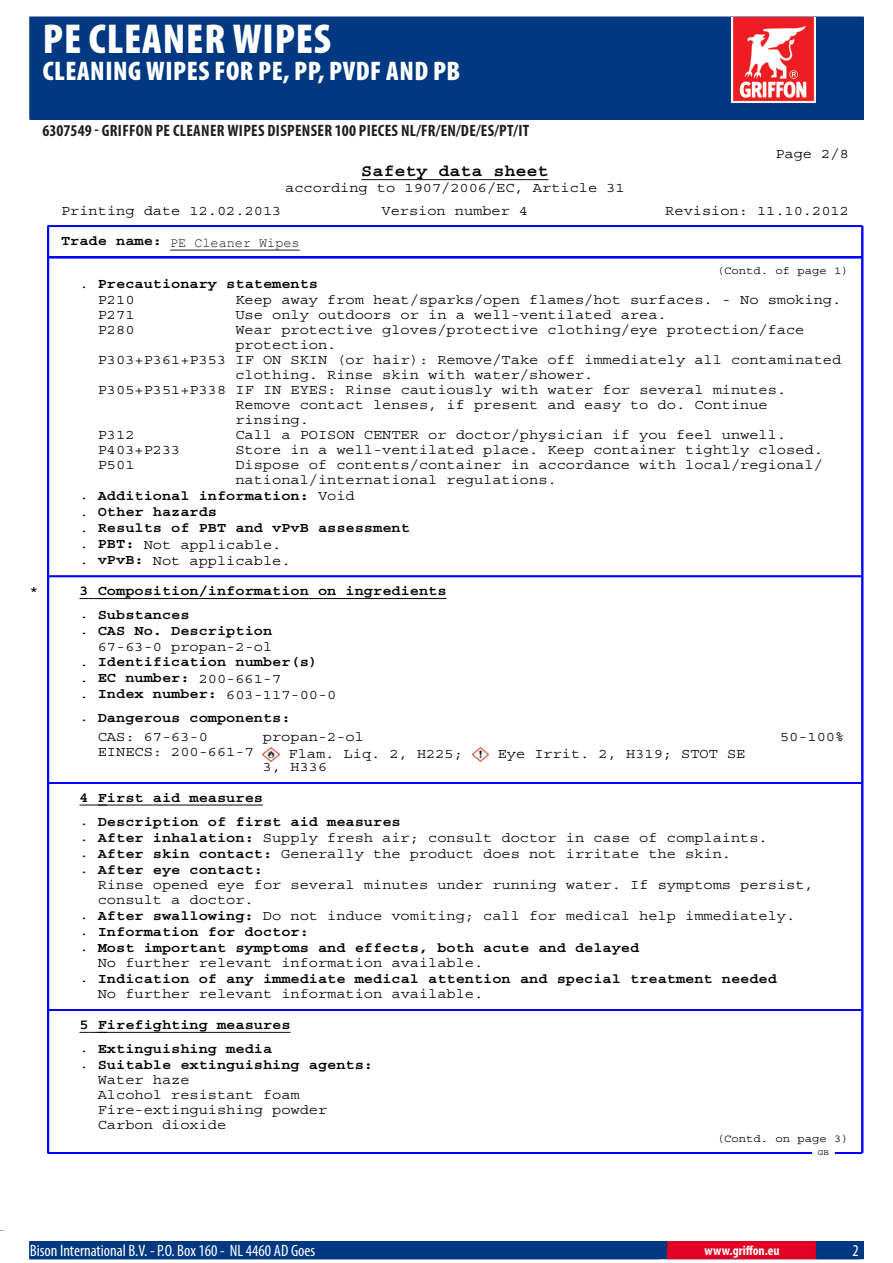
<style>
.page{position:relative;width:893px;height:1263px;background:#fff}
.page>*{position:absolute;margin:0;border:0;box-sizing:border-box;transform-origin:0 0}
.PageHeader{font:900 condensed 42px "Myriad Pro";letter-spacing:.02em;color:#fff}
.PageSubheader{font:900 condensed 27px "Myriad Pro";letter-spacing:.02em;color:#fff}
.t1{font:700 16.8px "Courier";color:#000;scale:1.09 1}
.TOCItem{font:700 condensed 16.5px "Myriad Pro";letter-spacing:.02em;color:#231f20}
.ContactData{font:condensed 16.5px "Myriad Pro";color:#fff}
.t2{font:14.1px/15.1px "Courier";color:#000;scale:1.09 1}
.t3{font:700 14.1px/23.5px "Courier";color:#000;scale:1.09 1}
.MSDS_Text{font:13.5px "Courier New";color:#231f20}
.URL{font:700 condensed 13.5px "Myriad Pro";letter-spacing:.015em;color:#fff}
.t4{font:11.25px "Courier";color:#000;scale:1.09 1}
.t5{font:8.4px "Courier";color:#000;scale:1.09 1}
.s1{font-weight:400}
.s2{font-weight:700}
</style>
<div class="page">
<hr style="left:361px;top:179px;width:187px;height:1px;background:#000">
<hr style="left:48px;top:226px;width:814px;height:1px;background:#00f">
<hr style="left:48px;top:226px;width:1px;height:31px;background:#00f">
<hr style="left:862px;top:226px;width:1px;height:31px;background:#00f">
<hr style="left:48px;top:576px;width:814px;height:1px;background:#00f">
<svg style="left:79px;top:598px;width:19px;height:1px"></svg>
<hr style="left:98px;top:598px;width:348px;height:1px;background:#000">
<img style="left:263px;top:747px;width:17px;height:15px">
<img style="left:472px;top:747px;width:17px;height:15px">
<hr style="left:48px;top:782px;width:814px;height:1px;background:#00f">
<hr style="left:48px;top:783px;width:814px;height:1px;background:#00f">
<svg style="left:79px;top:805px;width:19px;height:1px"></svg>
<hr style="left:98px;top:805px;width:165px;height:1px;background:#000">
<hr style="left:48px;top:1009px;width:814px;height:1px;background:#00f">
<hr style="left:48px;top:1010px;width:814px;height:1px;background:#00f">
<svg style="left:79px;top:1032px;width:19px;height:1px"></svg>
<hr style="left:98px;top:1032px;width:192px;height:1px;background:#000">
<hr style="left:48px;top:257px;width:814px;height:1px;background:#00f">
<hr style="left:48px;top:1152px;width:814px;height:1px;background:#00f">
<hr style="left:48px;top:1153px;width:814px;height:1px;background:#00f">
<svg style="left:812px;top:1152px;width:22px;height:2px"></svg>
<hr style="left:48px;top:257px;width:1px;height:896px;background:#00f">
<hr style="left:862px;top:257px;width:1px;height:896px;background:#00f">
<div style="left:30px;top:17px;width:833px;height:102px;background:#003882"></div>
<img style="left:731px;top:17px;width:85px;height:85px">
<hr style="left:170px;top:250px;width:130px;height:1px;background:#231f20">
<div style="left:30px;top:1242px;width:833px;height:17px;background:#003882"></div>
<div style="left:29px;top:1241px;width:835px;height:18px;border:1px solid #003882"></div>
<div style="left:668px;top:1242px;width:148px;height:17px;background:#e20025"></div>
<div style="left:667px;top:1241px;width:150px;height:18px;border:1px solid #e20025"></div>
<p class="PageHeader" style="left:43px;top:12px;width:290px">PE CLEANER WIPES</p>
<p class="PageSubheader" style="left:43px;top:53px;width:419px">CLEANING WIPES FOR PE, PP, PVDF AND PB</p>
<p class="TOCItem" style="left:43px;top:120px;width:488px">6307549 - GRIFFON PE CLEANER WIPES DISPENSER 100 PIECES NL/FR/EN/DE/ES/PT/IT</p>
<p class="t1" style="left:361px;top:162px;width:173px">Safety data sheet</p>
<p class="t2" style="left:285px;top:180px;width:313px">according to 1907/2006/EC, Article 31</p>
<p class="t2" style="left:775px;top:146px;width:69px">Page 2/8</p>
<p class="t2" style="left:61px;top:203px;width:204px">Printing date 12.02.2013</p>
<p class="t2" style="left:381px;top:203px;width:136px">Version number 4</p>
<p class="t2" style="left:665px;top:203px;width:170px">Revision: 11.10.2012</p>
<p class="t3" style="left:61px;top:230px;width:305px">Trade name: Griffon PE Cleaner Wipes</p>
<p class="t4" style="left:717px;top:265px;width:123px">(Contd. of page 1)</p>
<p class="t3" style="left:98px;top:277px;width:204px;line-height:15.5px;text-indent:-18px"><span class="s1">.</span> Precautionary statements<br><span class="s1">P210</span></p>
<p class="MSDS_Text" style="left:170px;top:234px;width:131px">PE Cleaner Wipes</p>
<p class="t2" style="left:235px;top:292px;width:557px">Keep away from heat/sparks/open flames/hot surfaces. - No smoking.</p>
<p class="t2" style="left:98px;top:307px;width:35px">P271</p>
<p class="t2" style="left:235px;top:307px;width:397px">Use only outdoors or in a well-ventilated area.</p>
<p class="t2" style="left:98px;top:322px;width:35px">P280</p>
<p class="t2" style="left:235px;top:322px;width:524px">Wear protective gloves/protective clothing/eye protection/face</p>
<p class="t2" style="left:235px;top:337px;width:94px">protection.</p>
<p class="t2" style="left:98px;top:353px;width:684px">P303+P361+P353 IF ON SKIN (or hair): Remove/Take off immediately all contaminated</p>
<p class="t2" style="left:235px;top:368px;width:330px">clothing. Rinse skin with water/shower.</p>
<p class="t2" style="left:98px;top:383px;width:633px">P305+P351+P338 IF IN EYES: Rinse cautiously with water for several minutes.</p>
<p class="t2" style="left:235px;top:398px;width:490px">Remove contact lenses, if present and easy to do. Continue</p>
<p class="t2" style="left:235px;top:413px;width:69px">rinsing.</p>
<p class="t2" style="left:98px;top:428px;width:35px">P312</p>
<p class="t2" style="left:235px;top:428px;width:507px">Call a POISON CENTER or doctor/physician if you feel unwell.</p>
<p class="t2" style="left:98px;top:443px;width:77px">P403+P233</p>
<p class="t2" style="left:235px;top:443px;width:540px">Store in a well-ventilated place. Keep container tightly closed.</p>
<p class="t2" style="left:98px;top:458px;width:35px">P501</p>
<p class="t2" style="left:235px;top:458px;width:540px">Dispose of contents/container in accordance with local/regional/</p>
<p class="t2" style="left:235px;top:473px;width:296px">national/international regulations.</p>
<p class="t3" style="left:79px;top:484px;width:254px"><span class="s1">.</span> Additional information: <span class="s1">Void</span></p>
<p class="t3" style="left:79px;top:500px;width:128px"><span class="s1">.</span> Other hazards</p>
<p class="t3" style="left:79px;top:516px;width:305px"><span class="s1">.</span> Results of PBT and vPvB assessment</p>
<p class="t2" style="left:79px;top:537px;width:187px">. <span class="s2">PBT:</span> Not applicable.</p>
<p class="t2" style="left:79px;top:553px;width:195px">. <span class="s2">vPvB:</span> Not applicable.</p>
<p class="t2" style="left:30px;top:583px;width:10px">*</p>
<p class="t3" style="left:79px;top:580px;width:338px">3 Composition/information on ingredients <span class="s1">.</span> Substances</p>
<p class="t3" style="left:79px;top:619px;width:178px"><span class="s1">.</span> CAS No. Description</p>
<p class="t2" style="left:98px;top:639px;width:161px">67-63-0 propan-2-ol</p>
<p class="t3" style="left:79px;top:650px;width:220px"><span class="s1">.</span> Identification number(s)</p>
<p class="t2" style="left:79px;top:671px;width:187px">. <span class="s2">EC number:</span> 200-661-7</p>
<p class="t2" style="left:79px;top:687px;width:237px">. <span class="s2">Index number:</span> 603-117-00-0</p>
<p class="t3" style="left:98px;top:708px;width:178px;line-height:19px;text-indent:-18px"><span class="s1">.</span> Dangerous components:<br><span class="s1">CAS: 67-63-0</span></p>
<p class="t2" style="left:98px;top:745px;width:145px">EINECS: 200-661-7</p>
<p class="t2" style="left:289px;top:729px;width:161px;line-height:17px;text-indent:-26px">propan-2-ol<br>Flam. Liq. 2, H225;</p>
<p class="t2" style="left:263px;top:760px;width:60px">3, H336</p>
<p class="t2" style="left:498px;top:746px;width:229px">Eye Irrit. 2, H319; STOT SE</p>
<p class="t2" style="left:780px;top:729px;width:60px">50-100%</p>
<p class="t3" style="left:79px;top:786px;width:296px">4 First aid measures<br><span class="s1">.</span> Description of first aid measures</p>
<p class="t2" style="left:79px;top:830px;width:633px">. <span class="s2">After inhalation:</span> Supply fresh air; consult doctor in case of complaints.</p>
<p class="t2" style="left:79px;top:846px;width:599px">. <span class="s2">After skin contact:</span> Generally the product does not irritate the skin.</p>
<p class="t3" style="left:79px;top:858px;width:170px"><span class="s1">.</span> After eye contact:</p>
<p class="t2" style="left:98px;top:878px;width:658px">Rinse opened eye for several minutes under running water. If symptoms persist,</p>
<p class="t2" style="left:98px;top:893px;width:145px">consult a doctor.</p>
<p class="t2" style="left:79px;top:909px;width:658px">. <span class="s2">After swallowing:</span> Do not induce vomiting; call for medical help immediately.</p>
<p class="t3" style="left:79px;top:920px;width:212px"><span class="s1">.</span> Information for doctor:</p>
<p class="t3" style="left:79px;top:936px;width:515px"><span class="s1">.</span> Most important symptoms and effects, both acute and delayed</p>
<p class="t2" style="left:98px;top:956px;width:355px">No further relevant information available.</p>
<p class="t3" style="left:79px;top:967px;width:641px"><span class="s1">.</span> Indication of any immediate medical attention and special treatment needed</p>
<p class="t2" style="left:98px;top:987px;width:355px">No further relevant information available.</p>
<p class="t3" style="left:79px;top:1013px;width:195px">5 Firefighting measures <span class="s1">.</span> Extinguishing media</p>
<p class="t2" style="left:98px;top:1057px;width:254px;text-indent:-18px">. <span class="s2">Suitable extinguishing agents:<br></span>Water haze<br>Alcohol resistant foam<br>Fire-extinguishing powder<br>Carbon dioxide</p>
<p class="t4" style="left:717px;top:1133px;width:123px">(Contd. on page 3)</p>
<p class="t5" style="left:818px;top:1149px;width:12px">GB</p>
<p class="ContactData" style="left:30px;top:1241px;width:287px">Bison International B.V. - P.O. Box 1 60 - NL 4460 AD Goes</p>
<p class="URL" style="left:704px;top:1242px;width:77px">WWW.GRIFFON.EU</p>
</div>
